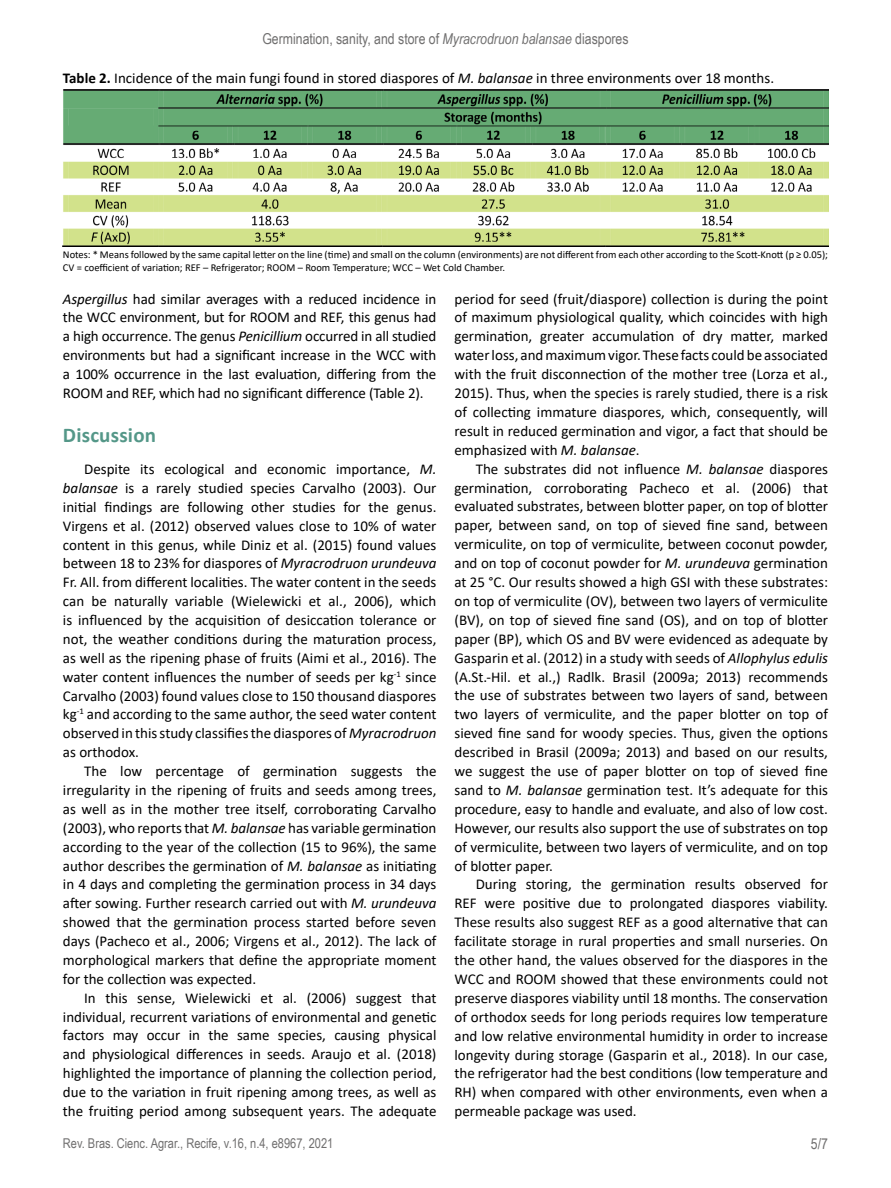
<style>
.page{position:relative;width:891px;height:1188px;background:#fff}
.page>*{position:absolute;margin:0;border:0;box-sizing:border-box;transform-origin:0 0}
.t1{font:700 21px "Calibri";letter-spacing:.01em;color:#549788}
.t2{font:15px/18.9px "Calibri";color:#000;text-align:justify}
.t3{font:15px "Arial Narrow";color:#706f6f}
.t4{font:13.5px "Arial Narrow";color:#706f6f}
.t5{font:10.5px/12.6px "Calibri";color:#000}
.s1{font-style:italic}
.s2{font-weight:700}
</style>
<div class="page">
<img style="left:63px;top:90px;width:765px;height:156px">
<p class="t3" style="left:262px;top:28px;width:368px">Germination, sanity, and store of <span class="s1">Myracrodruon balansae</span> diaspores</p>
<p class="t2" style="left:63px;top:68px;width:713px"><span class="s2">Table 2.</span> Incidence of the main fungi found in stored diaspores of <span class="s1">M. balansae</span> in three environments over 18 months.</p>
<p class="t5" style="left:63px;top:248px;width:767px">Notes: * Means followed by the same capital letter on the line (time) and small on the column (environments) are not different from each other according to the Scott-Knott (p ≥ 0.05);<br>CV = coefficient of variation; REF – Refrigerator; ROOM – Room Temperature; WCC – Wet Cold Chamber.</p>
<p class="t2" style="left:63px;top:289px;width:375px"><span class="s1">Aspergillus</span> had similar averages with a reduced incidence in the WCC environment, but for ROOM and REF, this genus had a high occurrence. The genus <span class="s1">Penicillium</span> occurred in all studied environments but had a significant increase in the WCC with a 100% occurrence in the last evaluation, differing from the ROOM and REF, which had no significant difference (Table 2).</p>
<h1 class="t1" style="left:63px;top:421px;width:95px">Discussion</h1>
<p class="t2" style="left:63px;top:459px;width:375px;text-indent:21px">Despite its ecological and economic importance, <span class="s1">M. balansae</span> is a rarely studied species Carvalho (2003). Our initial findings are following other studies for the genus.<br>Virgens et al. (2012) observed values close to 10% of water content in this genus, while Diniz et al. (2015) found values between 18 to 23% for diaspores of <span class="s1">Myracrodruon urundeuva </span>Fr. All. from different localities. The water content in the seeds can be naturally variable (Wielewicki et al., 2006), which is influenced by the acquisition of desiccation tolerance or not, the weather conditions during the maturation process, as well as the ripening phase of fruits (Aimi et al., 2016). The water content influences the number of seeds per kg<sup>-1</sup> since Carvalho (2003) found values close to 150 thousand diaspores kg<sup>-1</sup> and according to the same author, the seed water content observed in this study classifies the diaspores of <span class="s1">Myracrodruon </span>as orthodox.</p>
<p class="t2" style="left:63px;top:761px;width:375px;text-indent:21px">The low percentage of germination suggests the irregularity in the ripening of fruits and seeds among trees, as well as in the mother tree itself, corroborating Carvalho (2003), who reports that <span class="s1">M. balansae</span> has variable germination according to the year of the collection (15 to 96%), the same author describes the germination of <span class="s1">M. balansae</span> as initiating in 4 days and completing the germination process in 34 days after sowing. Further research carried out with <span class="s1">M. urundeuva </span>showed that the germination process started before seven days (Pacheco et al., 2006; Virgens et al., 2012). The lack of morphological markers that define the appropriate moment for the collection was expected.</p>
<p class="t2" style="left:63px;top:988px;width:375px;text-indent:21px">In this sense, Wielewicki et al. (2006) suggest that individual, recurrent variations of environmental and genetic factors may occur in the same species, causing physical and physiological differences in seeds. Araujo et al. (2018) highlighted the importance of planning the collection period, due to the variation in fruit ripening among trees, as well as the fruiting period among subsequent years. The adequate</p>
<p class="t2" style="left:455px;top:289px;width:375px">period for seed (fruit/diaspore) collection is during the point of maximum physiological quality, which coincides with high germination, greater accumulation of dry matter, marked water loss, and maximum vigor. These facts could be associated with the fruit disconnection of the mother tree (Lorza et al., 2015). Thus, when the species is rarely studied, there is a risk of collecting immature diaspores, which, consequently, will result in reduced germination and vigor, a fact that should be emphasized with <span class="s1">M. balansae</span>.</p>
<p class="t2" style="left:454px;top:459px;width:375px;text-indent:21px">The substrates did not influence <span class="s1">M. balansae</span> diaspores germination, corroborating Pacheco et al. (2006) that evaluated substrates, between blotter paper, on top of blotter paper, between sand, on top of sieved fine sand, between vermiculite, on top of vermiculite, between coconut powder, and on top of coconut powder for <span class="s1">M. urundeuva</span> germination at 25 °C. Our results showed a high GSI with these substrates: on top of vermiculite (OV), between two layers of vermiculite (BV), on top of sieved fine sand (OS), and on top of blotter paper (BP), which OS and BV were evidenced as adequate by Gasparin et al. (2012) in a study with seeds of <span class="s1">Allophylus edulis </span>(A.St.-Hil. et al.,) Radlk. Brasil (2009a; 2013) recommends the use of substrates between two layers of sand, between two layers of vermiculite, and the paper blotter on top of sieved fine sand for woody species. Thus, given the options described in Brasil (2009a; 2013) and based on our results, we suggest the use of paper blotter on top of sieved fine sand to <span class="s1">M. balansae</span> germination test. It’s adequate for this procedure, easy to handle and evaluate, and also of low cost.<br>However, our results also support the use of substrates on top of vermiculite, between two layers of vermiculite, and on top of blotter paper.</p>
<p class="t2" style="left:454px;top:875px;width:375px;text-indent:21px">During storing, the germination results observed for REF were positive due to prolongated diaspores viability.<br>These results also suggest REF as a good alternative that can facilitate storage in rural properties and small nurseries. On the other hand, the values observed for the diaspores in the WCC and ROOM showed that these environments could not preserve diaspores viability until 18 months. The conservation of orthodox seeds for long periods requires low temperature and low relative environmental humidity in order to increase longevity during storage (Gasparin et al., 2018). In our case, the refrigerator had the best conditions (low temperature and RH) when compared with other environments, even when a permeable package was used.</p>
<p class="t4" style="left:63px;top:1134px;width:272px">Rev. Bras. Cienc. Agrar., Recife, v.16, n.4, e8967, 2021</p>
<p class="t3" style="left:811px;top:1133px;width:19px">5/7</p>
</div>
